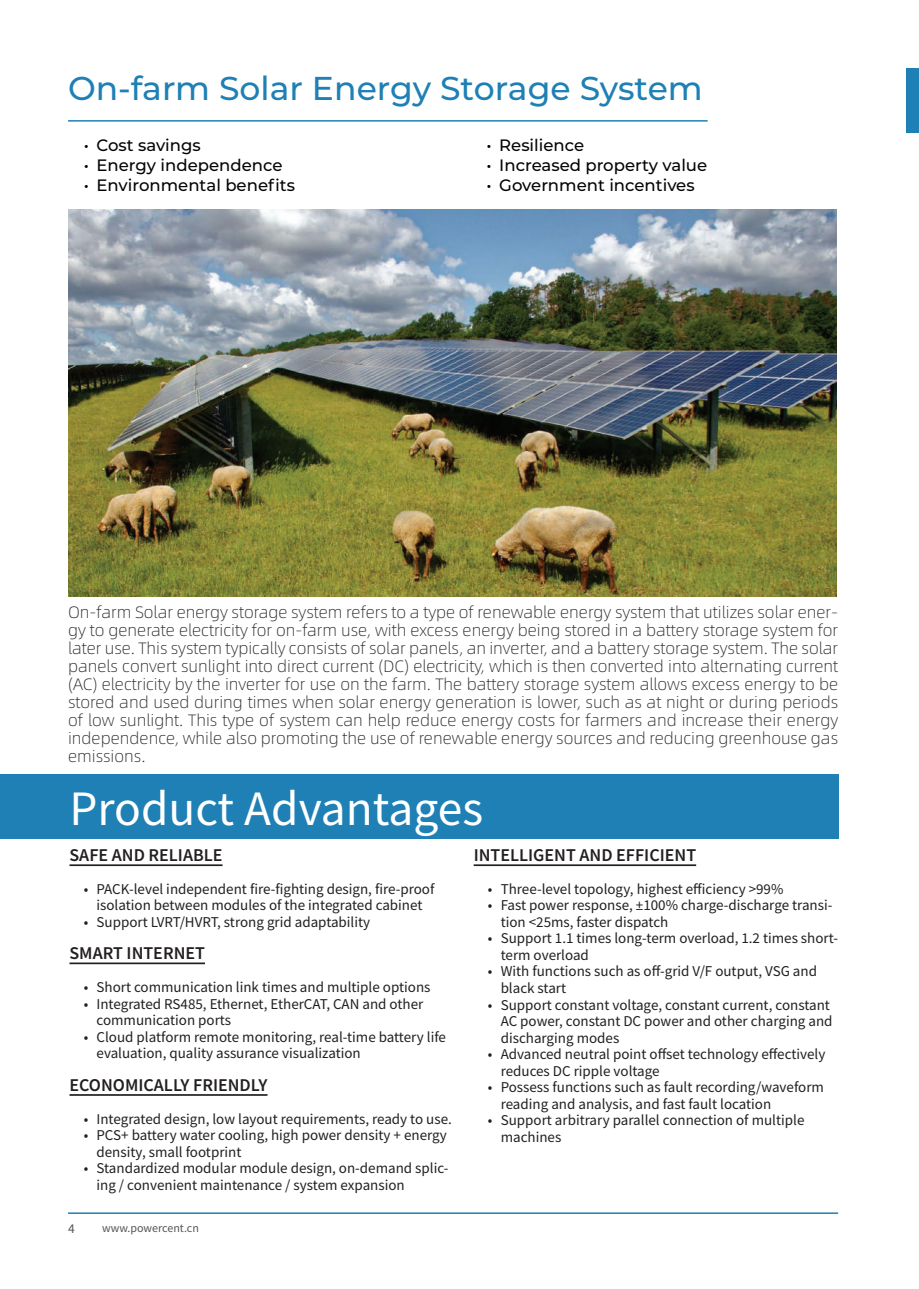
<style>
.page{position:relative;width:919px;height:1289px;background:#fff}
.page>*{position:absolute;margin:0;border:0;box-sizing:border-box;transform-origin:0 0}
.t1{font:49.5px "Source Sans Pro";color:#fff}
.t2{font:500 33px "Montserrat";color:#1e80b4}
.t3{font:600 18px "Source Sans Pro";color:#231f20}
.t4{font:16.5px/18px "Alibaba Pu Hui Ti 2 35 Thin";color:#2b292a;text-align:justify}
.t5{font:500 16.5px "Montserrat";color:#040503}
.t6{font:15px/16.5px "Source Sans Pro";color:#231f20}
.t7{font:13.5px "Source Sans Pro";color:#545557}
.t8{font:12px "Source Sans Pro";color:#545557}
</style>
<div class="page">
<img style="left:69px;top:210px;width:767px;height:386px">
<hr style="left:68px;top:1212px;width:770px;height:1px;background:#1e80b4">
<div style="left:0;top:774px;width:838px;height:64px;background:#1e80b4"></div>
<hr style="left:69px;top:864px;width:153px;height:2px;background:#231f20">
<hr style="left:69px;top:962px;width:136px;height:2px;background:#231f20">
<hr style="left:69px;top:1094px;width:198px;height:1px;background:#231f20">
<hr style="left:473px;top:864px;width:223px;height:2px;background:#231f20">
<div style="left:906px;top:68px;width:12px;height:64px;background:#1e80b4"></div>
<hr style="left:68px;top:120px;width:639px;height:2px;background:#1e80b4">
<h2 class="t2" style="left:68px;top:65px;width:636px">On-farm Solar Energy Storage System</h2>
<p class="t5" style="left:84px;top:134px;width:119px">• Cost savings</p>
<p class="t5" style="left:84px;top:153px;width:200px">• Energy independence</p>
<p class="t5" style="left:84px;top:173px;width:213px">• Environmental benefits</p>
<p class="t5" style="left:486px;top:134px;width:99px">• Resilience</p>
<p class="t5" style="left:486px;top:153px;width:222px">• Increased property value</p>
<p class="t5" style="left:486px;top:173px;width:210px">• Government incentives</p>
<p class="t4" style="left:68px;top:602px;width:771px">On-farm Solar energy storage system refers to a type of renewable energy system that utilizes solar ener&shy;gy to generate electricity for on-farm use, with excess energy being stored in a battery storage system for later use. This system typically consists of solar panels, an inverter, and a battery storage system. The solar panels convert sunlight into direct current (DC) electricity, which is then converted into alternating current (AC) electricity by the inverter for use on the farm. The battery storage system allows excess energy to be stored and used during times when solar energy generation is lower, such as at night or during periods of low sunlight. This type of system can help reduce energy costs for farmers and increase their energy independence, while also promoting the use of renewable energy sources and reducing greenhouse gas emissions.</p>
<h1 class="t1" style="left:69px;top:777px;width:415px">Product Advantages</h1>
<p class="t3" style="left:69px;top:843px;width:154px">SAFE AND RELIABLE</p>
<p class="t6" style="left:84px;top:880px;width:352px;text-align:center">• PACK-level independent fire-fighting design, fire-proof isolation between modules of the integrated cabinet</p>
<p class="t6" style="left:84px;top:913px;width:288px">• Support LVRT/HVRT, strong grid adaptability</p>
<p class="t3" style="left:69px;top:941px;width:137px">SMART INTERNET</p>
<p class="t6" style="left:84px;top:978px;width:348px">• Short communication link times and multiple options</p>
<p class="t6" style="left:96px;top:995px;width:328px;text-indent:-13px">• Integrated RS485, Ethernet, EtherCAT, CAN and other communication ports</p>
<p class="t6" style="left:96px;top:1028px;width:351px;text-indent:-13px">• Cloud platform remote monitoring, real-time battery life evaluation, quality assurance visualization</p>
<p class="t3" style="left:69px;top:1072px;width:199px">ECONOMICALLY FRIENDLY</p>
<p class="t6" style="left:84px;top:1110px;width:369px">• Integrated design, low layout requirements, ready to use.</p>
<p class="t6" style="left:96px;top:1126px;width:352px;text-indent:-13px">• PCS+ battery water cooling, high power density + energy density, small footprint</p>
<p class="t6" style="left:96px;top:1159px;width:353px;text-indent:-13px">• Standardized modular module design, on-demand splic&shy;ing / convenient maintenance / system expansion</p>
<p class="t7" style="left:68px;top:1219px;width:8px">4</p>
<p class="t8" style="left:102px;top:1220px;width:98px">www.powercent.cn</p>
<p class="t3" style="left:473px;top:843px;width:224px">INTELLIGENT AND EFFICIENT</p>
<p class="t6" style="left:488px;top:880px;width:297px">• Three-level topology, highest efficiency &gt;99%</p>
<p class="t6" style="left:500px;top:897px;width:333px;text-indent:-13px">• Fast power response, ±100% charge-discharge transi&shy;tion &lt;25ms, faster dispatch</p>
<p class="t6" style="left:500px;top:930px;width:339px;text-indent:-13px">• Support 1.1 times long-term overload, 1.2 times short&shy;term overload</p>
<p class="t6" style="left:500px;top:963px;width:318px;text-indent:-13px">• With functions such as off-grid V/F output, VSG and black start</p>
<p class="t6" style="left:500px;top:996px;width:333px;text-indent:-13px">• Support constant voltage, constant current, constant<br>AC power, constant DC power and other charging and discharging modes</p>
<p class="t6" style="left:500px;top:1045px;width:326px;text-indent:-13px">• Advanced neutral point offset technology effectively reduces DC ripple voltage</p>
<p class="t6" style="left:500px;top:1078px;width:325px;text-indent:-13px">• Possess functions such as fault recording/waveform reading and analysis, and fast fault location</p>
<p class="t6" style="left:500px;top:1111px;width:305px;text-indent:-13px">• Support arbitrary parallel connection of multiple machines</p>
</div>
